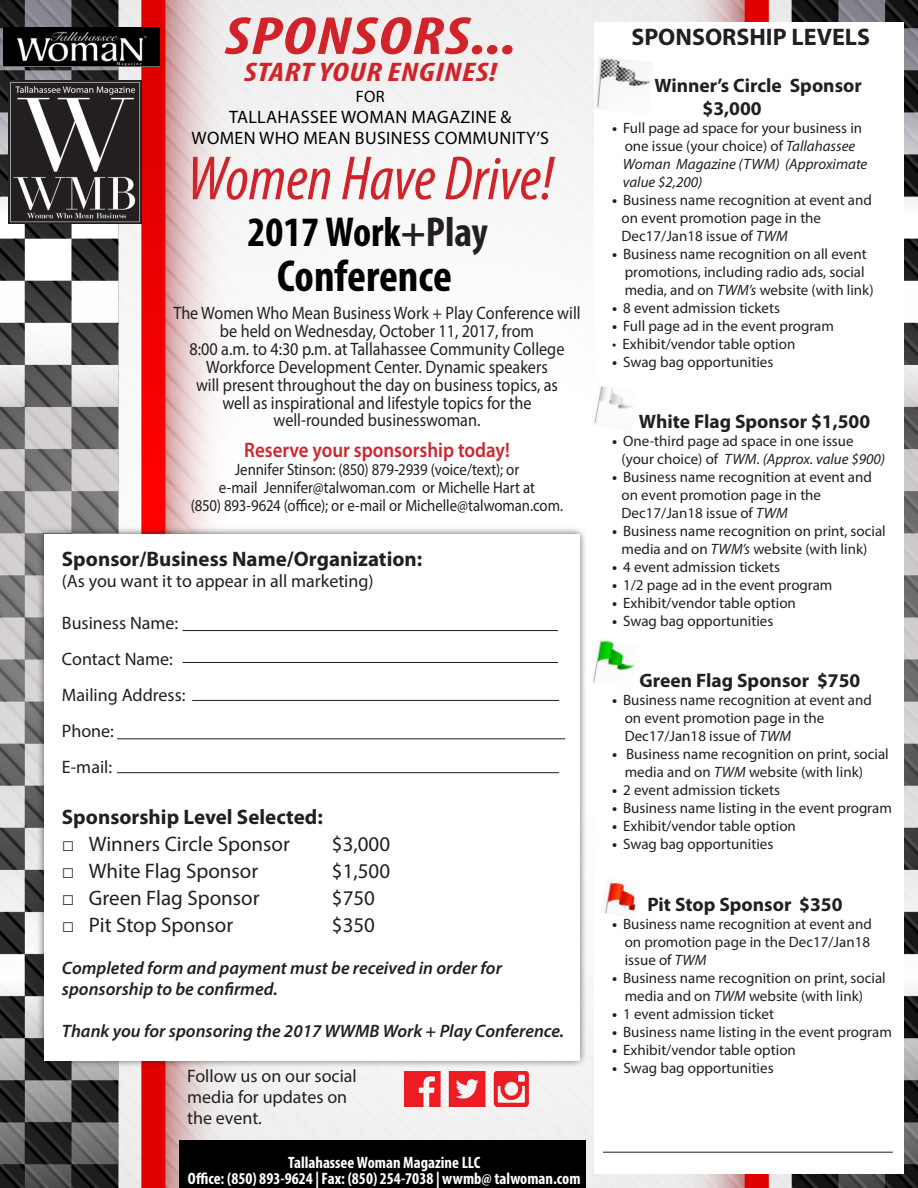
<style>
.page{position:relative;width:918px;height:1188px;background:#fff}
.page>*{position:absolute;margin:0;border:0;box-sizing:border-box;transform-origin:0 0}
.t1{font:italic condensed 63px "Myriad Pro";letter-spacing:-.005em;color:#d1232a}
.t2{font:italic 700 condensed 54px "Myriad Pro";letter-spacing:.02em;color:#d1232a;scale:1.25 1}
.t3{font:700 condensed 45px "Myriad Pro";color:#000}
.t4{font:700 condensed 42px "Myriad Pro";color:#000}
.t5{font:italic 700 condensed 27px "Myriad Pro";letter-spacing:.02em;color:#d1232a;scale:1.25 1}
.t6{font:700 24px "Myriad Pro";color:#231f20}
.t7{font:21px "Myriad Pro";color:#231f20}
.t8{font:700 21px "Myriad Pro";color:#231f20}
.t9{font:600 21px "Myriad Pro";color:#d1232a;scale:.9 1}
.t10{font:700 19.5px/23.4px "Myriad Pro";color:#231f20}
.t11{font:18px/17.7px "Myriad Pro";color:#231f20;text-align:center;scale:.9 1}
.t12{font:18px/21px "Myriad Pro";color:#231f20}
.t13{font:italic 600 18px/21px "Myriad Pro";color:#231f20}
.t14{font:18px "Myriad Pro";letter-spacing:.02em;color:#000}
.t15{font:16.5px/18px "Myriad Pro";letter-spacing:-.005em;color:#231f20;text-align:center;scale:.9 1}
.t16{font:700 condensed 16.5px/16.5px "Myriad Pro";color:#fff;text-align:center}
.t17{font:16.5px "Myriad Pro";color:#000}
.t18{font:15px/18px "Myriad Pro";color:#231f20}
.s1{color:#231f20}
.s2{font-family:"Arial"}
.s3{font-weight:700}
.s4{font-style:italic}
</style>
<div class="page">
<img style="left:0;top:0;width:918px;height:1188px">
<div style="left:595px;top:22px;width:309px;height:1152px;background:#fff"></div>
<div style="left:36px;top:526px;width:552px;height:543px;background:#231f20;opacity:.75"></div>
<div style="left:44px;top:534px;width:536px;height:526px;background:#fff"></div>
<hr style="left:182px;top:662px;width:376px;height:1px;background:#231f20">
<hr style="left:192px;top:700px;width:367px;height:1px;background:#231f20">
<hr style="left:117px;top:739px;width:448px;height:1px;background:#231f20">
<hr style="left:117px;top:772px;width:442px;height:1px;background:#231f20">
<hr style="left:182px;top:630px;width:376px;height:1px;background:#231f20">
<img style="left:594px;top:57px;width:58px;height:57px">
<img style="left:9px;top:81px;width:132px;height:142px">
<img style="left:591px;top:384px;width:42px;height:48px">
<img style="left:591px;top:638px;width:44px;height:51px">
<img style="left:604px;top:881px;width:32px;height:33px">
<img style="left:404px;top:1072px;width:127px;height:34px">
<div style="left:180px;top:1141px;width:406px;height:47px;background:#000"></div>
<hr style="left:603px;top:1152px;width:290px;height:1px;background:#231f20">
<img style="left:4px;top:27px;width:155px;height:39px">
<p class="t2" style="left:225px;top:2px;width:235px">SPONSORS...</p>
<p class="t5" style="left:244px;top:55px;width:204px">START YOUR ENGINES!</p>
<p class="t17" style="left:356px;top:86px;width:30px">FOR</p>
<p class="t14" style="left:229px;top:106px;width:284px">TALLAHASSEE WOMAN MAGAZINE &amp;</p>
<p class="t14" style="left:191px;top:127px;width:359px">WOMEN WHO MEAN BUSINESS COMMUNITY’S</p>
<p class="t1" style="left:187px;top:140px;width:368px">Women Have Drive!</p>
<p class="t4" style="left:248px;top:205px;width:242px">2017 Work<span class="s1">+Play</span></p>
<p class="t3" style="left:277px;top:248px;width:176px">Conference</p>
<p class="t11" style="left:173px;top:304px;width:454px">The Women Who Mean Business Work + Play Conference will be held on Wednesday, October 11, 2017, from<br>8:00 a.m. to 4:30 p.m. at Tallahassee Community College Workforce Development Center. Dynamic speakers<br>will present throughout the day on business topics, as<br>well as inspirational and lifestyle topics for the<br>well-rounded businesswoman.</p>
<p class="t9" style="left:244px;top:437px;width:297px">Reserve your sponsorship today!</p>
<p class="t15" style="left:191px;top:461px;width:415px">Jennifer Stinson: (850) 879-2939 (voice/text); or<br>e-mail Jennifer@talwoman.com or Michelle Hart at<br>(850) 893-9624 (office); or e-mail or Michelle@talwoman.com.</p>
<p class="t8" style="left:62px;top:545px;width:362px">Sponsor/Business Name/Organization:</p>
<p class="t12" style="left:62px;top:570px;width:313px">(As you want it to appear in all marketing)</p>
<p class="t12" style="left:62px;top:612px;width:118px">Business Name:</p>
<p class="t12" style="left:62px;top:648px;width:113px">Contact Name:</p>
<p class="t12" style="left:62px;top:684px;width:125px">Mailing Address:</p>
<p class="t12" style="left:62px;top:720px;width:54px">Phone:</p>
<p class="t12" style="left:62px;top:756px;width:52px">E-mail:</p>
<p class="t8" style="left:62px;top:803px;width:262px">Sponsorship Level Selected:</p>
<p class="t7" style="left:62px;top:831px;width:230px"><span class="s2">□</span> Winners Circle Sponsor</p>
<p class="t7" style="left:332px;top:831px;width:60px">$3,000</p>
<p class="t7" style="left:62px;top:858px;width:198px"><span class="s2">□</span> White Flag Sponsor</p>
<p class="t7" style="left:332px;top:858px;width:60px">$1,500</p>
<p class="t7" style="left:62px;top:885px;width:199px"><span class="s2">□</span> Green Flag Sponsor</p>
<p class="t7" style="left:332px;top:885px;width:45px">$750</p>
<p class="t7" style="left:62px;top:912px;width:173px"><span class="s2">□</span> Pit Stop Sponsor</p>
<p class="t7" style="left:332px;top:912px;width:45px">$350</p>
<p class="t13" style="left:62px;top:957px;width:442px">Completed form and payment must be received in order for sponsorship to be confirmed.</p>
<p class="t13" style="left:62px;top:1020px;width:504px">Thank you for sponsoring the 2017 WWMB Work + Play Conference.</p>
<p class="t12" style="left:187px;top:1065px;width:171px">Follow us on our social media for updates on the event.</p>
<p class="t16" style="left:188px;top:1154px;width:394px">Tallahassee Woman Magazine LLC<br>Office: (850) 893-9624 | Fax: (850) 254-7038 | wwmb@ talwoman.com</p>
<p class="t6" style="left:631px;top:21px;width:240px">SPONSORSHIP LEVELS</p>
<p class="t10" style="left:703px;top:73px;width:161px;text-indent:-48px">Winner’s Circle Sponsor $3,000</p>
<p class="t18" style="left:623px;top:119px;width:246px;text-indent:-11px"><span class="s3">•</span> Full page ad space for your business in one issue (your choice) of <span class="s4">Tallahassee<br>Woman Magazine (TWM) (Approximate value $2,200)</span></p>
<p class="t18" style="left:612px;top:191px;width:261px"><span class="s3">•</span> Business name recognition at event and</p>
<p class="t18" style="left:622px;top:209px;width:201px">on event promotion page in the<br>Dec17/Jan18 issue of <span class="s4">TWM</span></p>
<p class="t18" style="left:625px;top:245px;width:250px;text-indent:-13px"><span class="s3">•</span> Business name recognition on all event promotions, including radio ads, social media, and on <span class="s4">TWM’s</span> website (with link)</p>
<p class="t18" style="left:612px;top:299px;width:169px"><span class="s3">•</span> 8 event admission tickets</p>
<p class="t18" style="left:612px;top:317px;width:224px"><span class="s3">•</span> Full page ad in the event program</p>
<p class="t18" style="left:612px;top:335px;width:185px">• Exhibit/vendor table option</p>
<p class="t18" style="left:612px;top:353px;width:163px"><span class="s3">•</span> Swag bag opportunities</p>
<p class="t10" style="left:639px;top:409px;width:233px">White Flag Sponsor $1,500</p>
<p class="t18" style="left:622px;top:432px;width:265px;text-indent:-10px"><span class="s3">•</span> One-third page ad space in one issue (your choice) of <span class="s4">TWM</span>. <span class="s4">(Approx. value $900)</span></p>
<p class="t18" style="left:612px;top:468px;width:261px"><span class="s3">•</span> Business name recognition at event and</p>
<p class="t18" style="left:622px;top:486px;width:201px">on event promotion page in the<br>Dec17/Jan18 issue of <span class="s4">TWM</span></p>
<p class="t18" style="left:612px;top:522px;width:275px;text-align:center"><span class="s3">•</span> Business name recognition on print, social media and on <span class="s4">TWM’s</span> website (with link)</p>
<p class="t18" style="left:612px;top:558px;width:169px"><span class="s3">•</span> 4 event admission tickets</p>
<p class="t18" style="left:612px;top:576px;width:222px"><span class="s3">•</span> 1/2 page ad in the event program</p>
<p class="t18" style="left:612px;top:594px;width:185px"><span class="s3">•</span> Exhibit/vendor table option</p>
<p class="t18" style="left:612px;top:612px;width:163px"><span class="s3">•</span> Swag bag opportunities</p>
<p class="t10" style="left:640px;top:668px;width:222px">Green Flag Sponsor $750</p>
<p class="t18" style="left:612px;top:691px;width:261px"><span class="s3">•</span> Business name recognition at event and</p>
<p class="t18" style="left:625px;top:709px;width:201px">on event promotion page in the<br>Dec17/Jan18 issue of <span class="s4">TWM</span></p>
<p class="t18" style="left:625px;top:745px;width:266px;text-indent:-13px"><span class="s3">•</span> Business name recognition on print, social media and on <span class="s4">TWM</span> website (with link)</p>
<p class="t18" style="left:612px;top:781px;width:169px"><span class="s3">•</span> 2 event admission tickets</p>
<p class="t18" style="left:612px;top:799px;width:281px"><span class="s3">•</span> Business name listing in the event program</p>
<p class="t18" style="left:612px;top:817px;width:185px"><span class="s3">•</span> Exhibit/vendor table option</p>
<p class="t18" style="left:612px;top:835px;width:163px"><span class="s3">•</span> Swag bag opportunities</p>
<p class="t10" style="left:647px;top:892px;width:197px">Pit Stop Sponsor $350</p>
<p class="t18" style="left:625px;top:915px;width:249px;text-indent:-13px"><span class="s3">•</span> Business name recognition at event and on promotion page in the Dec17/Jan18 issue of <span class="s4">TWM</span></p>
<p class="t18" style="left:625px;top:969px;width:263px;text-indent:-13px"><span class="s3">•</span> Business name recognition on print, social media and on <span class="s4">TWM</span> website (with link)</p>
<p class="t18" style="left:612px;top:1005px;width:164px"><span class="s3">•</span> 1 event admission ticket</p>
<p class="t18" style="left:612px;top:1023px;width:281px"><span class="s3">•</span> Business name listing in the event program</p>
<p class="t18" style="left:612px;top:1041px;width:185px"><span class="s3">•</span> Exhibit/vendor table option</p>
<p class="t18" style="left:612px;top:1059px;width:163px"><span class="s3">•</span> Swag bag opportunities</p>
</div>
